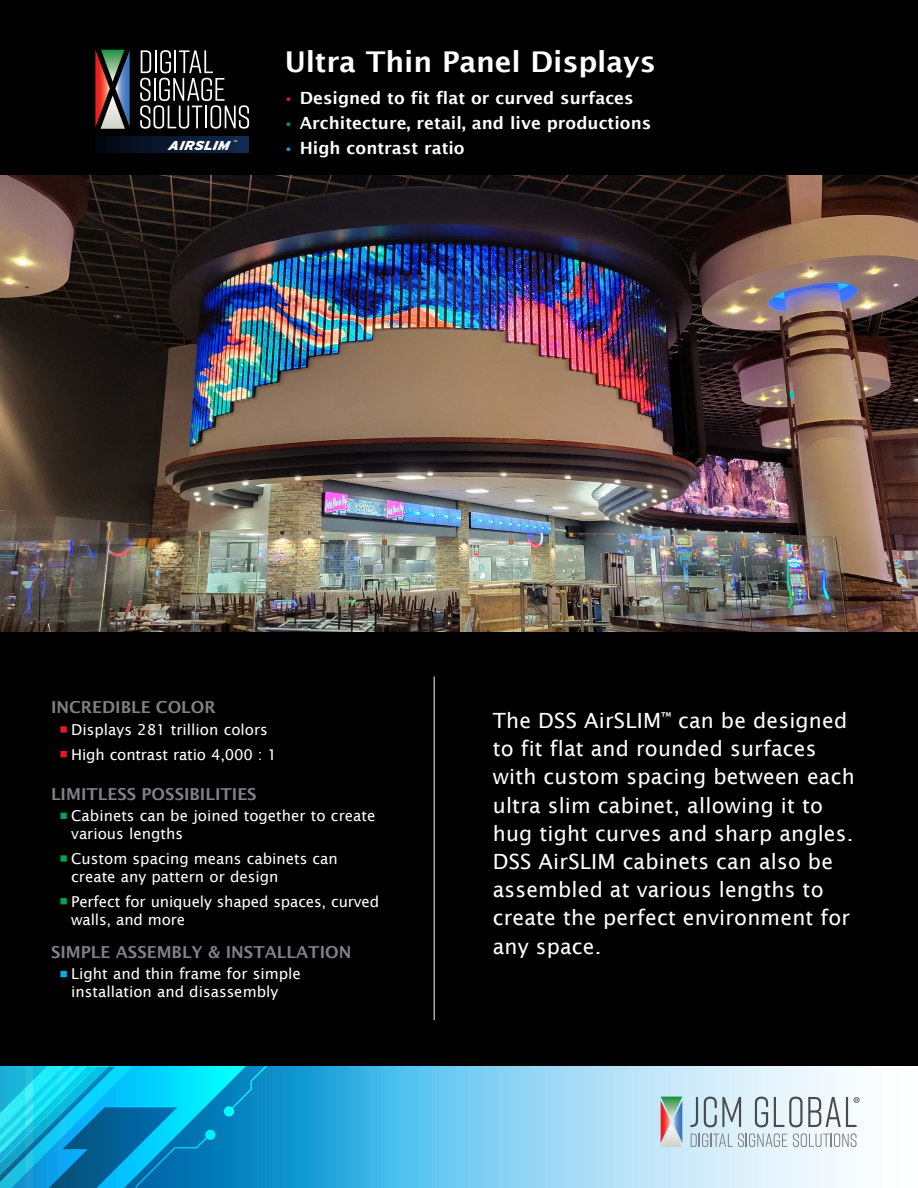
<style>
.page{position:relative;width:918px;height:1188px;background:#fff}
.page>*{position:absolute;margin:0;border:0;box-sizing:border-box;transform-origin:0 0}
.Bullets{font:600 28.65px "Lucida Sans";letter-spacing:-.005em;color:#fff}
.t1{font:21px/28.2px "Lucida Sans";letter-spacing:.01em;color:#fff}
.Bullets-2{font:600 16.8px "Lucida Sans";color:#fff}
.Bullet_Head{font:600 16.5px "Lucida Sans";color:#808285}
.Bullets-3{font:15px/18px "Lucida Sans";color:#fff}
.t2{font:italic 900 12.9px "Interstate";color:#fff;scale:1.11 1}
.s1{color:#e51a23}
.s2{color:#00a54f}
.s3{color:#00aeef}
</style>
<div class="page">
<div style="left:0;top:632px;width:918px;height:435px;background:#000"></div>
<div style="left:0;top:0;width:918px;height:190px;background:#000001"></div>
<div style="left:60px;top:726px;width:7px;height:7px;background:#e51a23;border:1px solid #e51a23"></div>
<svg style="left:60px;top:751px;width:7px;height:6px"></svg>
<svg style="left:60px;top:813px;width:7px;height:6px"></svg>
<div style="left:60px;top:855px;width:7px;height:7px;background:#00a54f;border:1px solid #00a54f"></div>
<svg style="left:60px;top:898px;width:7px;height:6px"></svg>
<svg style="left:60px;top:971px;width:7px;height:6px"></svg>
<img style="left:0;top:176px;width:918px;height:456px">
<svg style="left:642px;top:1067px;width:215px;height:121px"></svg>
<svg style="left:215px;top:1067px;width:427px;height:121px;background:#5cbce6"></svg>
<svg style="left:0;top:1067px;width:215px;height:121px;background:#09a6d4"></svg>
<svg style="left:224px;top:1067px;width:418px;height:50px;background:#5ebfe8"></svg>
<svg style="left:661px;top:1097px;width:21px;height:50px"></svg>
<svg style="left:690px;top:1097px;width:8px;height:30px"></svg>
<svg style="left:704px;top:1097px;width:37px;height:30px"></svg>
<svg style="left:755px;top:1097px;width:13px;height:30px"></svg>
<svg style="left:691px;top:1133px;width:96px;height:14px"></svg>
<svg style="left:793px;top:1133px;width:64px;height:14px"></svg>
<svg style="left:774px;top:1097px;width:86px;height:30px"></svg>
<hr style="left:434px;top:676px;width:1px;height:344px;background:#fff">
<svg style="left:140px;top:50px;width:109px;height:79px"></svg>
<svg style="left:95px;top:50px;width:35px;height:79px"></svg>
<div style="left:95px;top:136px;width:154px;height:17px;background:linear-gradient(to right,#02070e,#132c51)"></div>
<p class="Bullets" style="left:285px;top:45px;width:373px">Ultra Thin Panel Displays</p>
<p class="Bullets-2" style="left:283px;top:88px;width:352px"><span class="s1">•</span> Designed to fit flat or curved surfaces</p>
<p class="Bullets-2" style="left:283px;top:113px;width:370px"><span class="s2">•</span> Architecture, retail, and live productions</p>
<p class="t2" style="left:168px;top:138px;width:59px">AIRSLIM</p>
<p class="Bullets-2" style="left:283px;top:138px;width:183px"><span class="s3">•</span> High contrast ratio</p>
<p class="Bullet_Head" style="left:51px;top:698px;width:166px">INCREDIBLE COLOR</p>
<p class="Bullets-3" style="left:71px;top:720px;width:198px">Displays 281 trillion colors</p>
<p class="Bullets-3" style="left:71px;top:745px;width:207px">High contrast ratio 4,000 : 1</p>
<p class="Bullet_Head" style="left:51px;top:784px;width:207px">LIMITLESS POSSIBILITIES</p>
<p class="Bullets-3" style="left:71px;top:807px;width:306px">Cabinets can be joined together to create various lengths</p>
<p class="Bullets-3" style="left:71px;top:850px;width:268px">Custom spacing means cabinets can create any pattern or design</p>
<p class="Bullets-3" style="left:71px;top:892px;width:309px">Perfect for uniquely shaped spaces, curved walls, and more</p>
<p class="Bullet_Head" style="left:51px;top:943px;width:302px">SIMPLE ASSEMBLY &amp; INSTALLATION</p>
<p class="Bullets-3" style="left:71px;top:965px;width:231px">Light and thin frame for simple installation and disassembly</p>
<p class="t1" style="left:493px;top:706px;width:363px">The DSS AirSLIM<sup>™</sup> can be designed to fit flat and rounded surfaces with custom spacing between each ultra slim cabinet, allowing it to hug tight curves and sharp angles.<br>DSS AirSLIM cabinets can also be assembled at various lengths to create the perfect environment for any space.</p>
</div>
